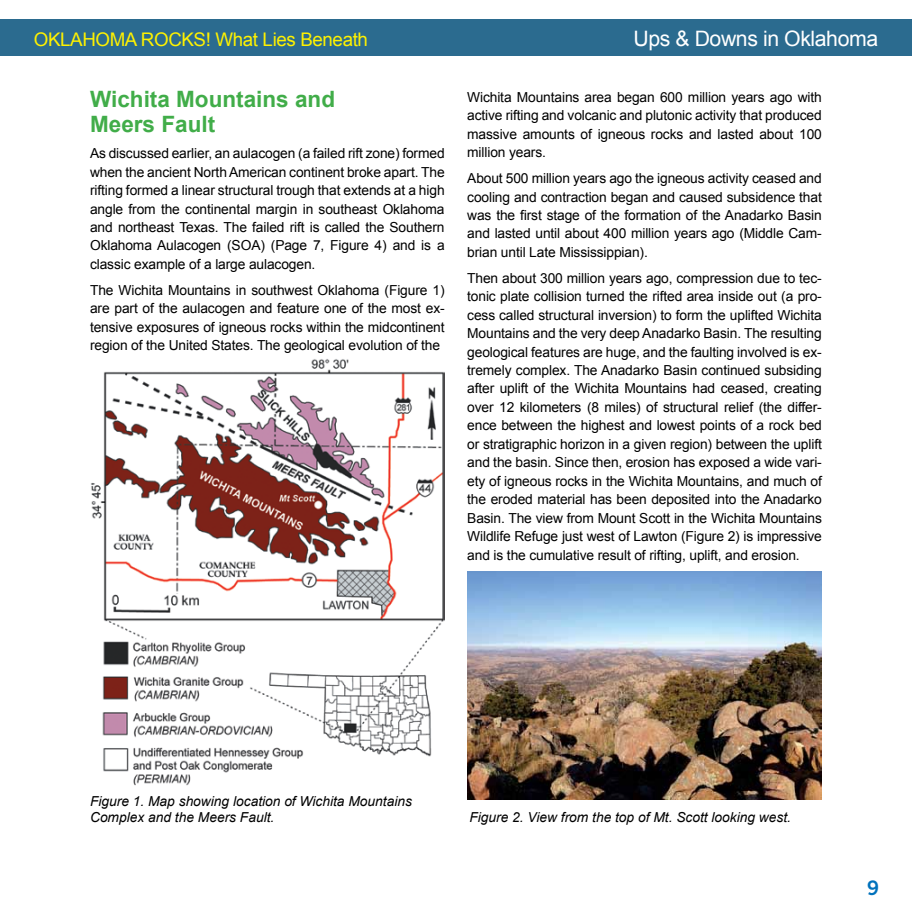
<style>
.page{position:relative;width:912px;height:912px;background:#fff}
.page>*{position:absolute;margin:0;border:0;box-sizing:border-box;transform-origin:0 0}
.t1{font:700 22.5px/25px "Arial";color:#41ad49}
.t2{font:21.25px "Arial";letter-spacing:-.02em;color:#fff}
.t3{font:20px "Trade Gothic Bold Two";color:#0072bc}
.t4{font:18.75px "Arial";letter-spacing:-.02em;color:#fff200}
.t5{font:13.75px/18.4px "Arial";letter-spacing:-.01em;color:#000;text-align:justify}
.t6{font:italic 13.75px/16.2px "Arial";color:#000}
</style>
<div class="page">
<div style="left:0;top:19px;width:911px;height:37px;background:#2b6b8f"></div>
<img style="left:91px;top:359px;width:353px;height:426px">
<img style="left:467px;top:571px;width:354px;height:228px">
<h3 class="t4" style="left:34px;top:27px;width:28px">Oklahoma</h3>
<h3 class="t4" style="left:141px;top:27px;width:27px">Rocks</h3>
<h3 class="t4" style="left:206px;top:27px;width:164px">! What Lies Beneath</h3>
<h2 class="t2" style="left:633px;top:25px;width:246px">Ups &amp; Downs in Oklahoma</h2>
<h1 class="t1" style="left:90px;top:88px;width:246px">Wichita Mountains and<br>Meers Fault</h1>
<p class="t5" style="left:90px;top:144px;width:356px">As discussed earlier, an aulacogen (a failed rift zone) formed when the ancient North American continent broke apart. The rifting formed a linear structural trough that extends at a high angle from the continental margin in southeast Oklahoma and northeast Texas. The failed rift is called the Southern Oklahoma Aulacogen (SOA) (Page 7, Figure 4) and is a classic example of a large aulacogen.</p>
<p class="t5" style="left:90px;top:281px;width:356px">The Wichita Mountains in southwest Oklahoma (Figure 1) are part of the aulacogen and feature one of the most ex&shy;tensive exposures of igneous rocks within the midcontinent region of the United States. The geological evolution of the</p>
<p class="t5" style="left:467px;top:88px;width:356px">Wichita Mountains area began 600 million years ago with active rifting and volcanic and plutonic activity that produced massive amounts of igneous rocks and lasted about 100 million years.</p>
<p class="t5" style="left:467px;top:169px;width:356px">About 500 million years ago the igneous activity ceased and cooling and contraction began and caused subsidence that was the first stage of the formation of the Anadarko Basin and lasted until about 400 million years ago (Middle Cam&shy;brian until Late Mississippian).</p>
<p class="t5" style="left:467px;top:269px;width:356px">Then about 300 million years ago, compression due to tec&shy;tonic plate collision turned the rifted area inside out (a pro&shy;cess called structural inversion) to form the uplifted Wichita Mountains and the very deep Anadarko Basin. The resulting geological features are huge, and the faulting involved is ex&shy;tremely complex. The Anadarko Basin continued subsiding after uplift of the Wichita Mountains had ceased, creating over 12 kilometers (8 miles) of structural relief (the differ&shy;ence between the highest and lowest points of a rock bed or stratigraphic horizon in a given region) between the uplift and the basin. Since then, erosion has exposed a wide vari&shy;ety of igneous rocks in the Wichita Mountains, and much of the eroded material has been deposited into the Anadarko Basin. The view from Mount Scott in the Wichita Mountains Wildlife Refuge just west of Lawton (Figure 2) is impressive and is the cumulative result of rifting, uplift, and erosion.</p>
<p class="t6" style="left:90px;top:792px;width:323px">Figure 1. Map showing location of Wichita Mountains<br>Complex and the Meers Fault.</p>
<p class="t6" style="left:469px;top:809px;width:323px">Figure 2. View from the top of Mt. Scott looking west.</p>
<h3 class="t3" style="left:867px;top:875px;width:14px">9</h3>
</div>
